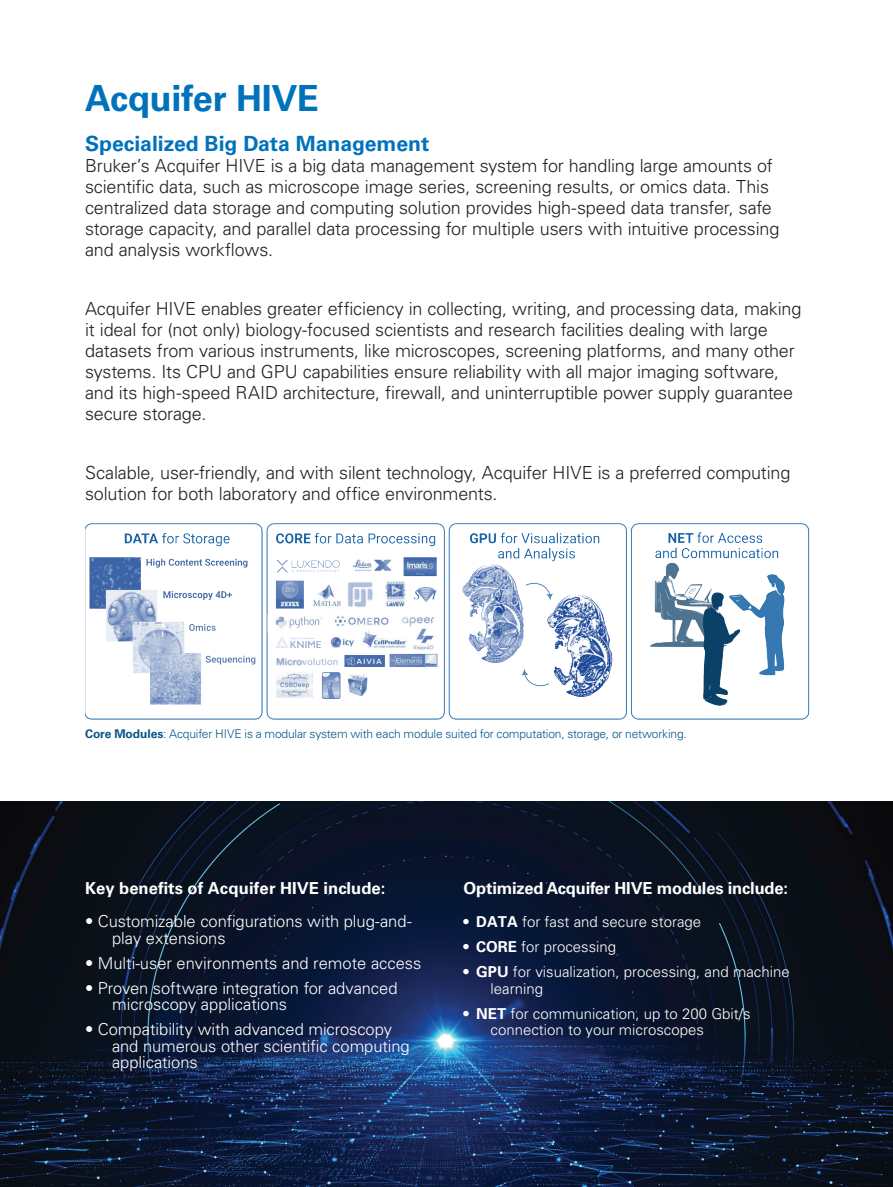
<style>
.page{position:relative;width:893px;height:1187px;background:#fff}
.page>*{position:absolute;margin:0;border:0;box-sizing:border-box;transform-origin:0 0}
.t1{font:700 36px "Univers LT Std";letter-spacing:-.01em;color:#0072bc}
.t2{font:700 21px "Univers LT Std";color:#0072bc}
.t3{font:300 18px/21px "Univers LT Std";letter-spacing:-.01em;color:#231f20}
.t4{font:300 16.5px/16.5px "Univers LT Std";color:#fff}
.t5{font:700 16.5px "Univers LT Std";letter-spacing:-.01em;color:#fff}
.t6{font:300 15px/16.5px "Univers LT Std";color:#fff}
.t7{font:300 12px "Univers LT Std";letter-spacing:-.015em;color:#085687}
.s1{font-weight:700}
</style>
<div class="page">
<img style="left:0;top:801px;width:893px;height:385px">
<img style="left:85px;top:523px;width:725px;height:197px">
<h1 class="t1" style="left:85px;top:77px;width:235px">Acquifer HIVE</h1>
<p class="t2" style="left:85px;top:131px;width:346px">Specialized Big Data Management</p>
<p class="t3" style="left:85px;top:155px;width:696px">Bruker’s Acquifer HIVE is a big data management system for handling large amounts of scientific data, such as microscope image series, screening results, or omics data. This centralized data storage and computing solution provides high-speed data transfer, safe storage capacity, and parallel data processing for multiple users with intuitive processing and analysis workflows.</p>
<p class="t3" style="left:85px;top:298px;width:718px">Acquifer HIVE enables greater efficiency in collecting, writing, and processing data, making it ideal for (not only) biology-focused scientists and research facilities dealing with large datasets from various instruments, like microscopes, screening platforms, and many other systems. Its CPU and GPU capabilities ensure reliability with all major imaging software, and its high-speed RAID architecture, firewall, and uninterruptible power supply guarantee secure storage.</p>
<p class="t3" style="left:85px;top:462px;width:707px">Scalable, user-friendly, and with silent technology, Acquifer HIVE is a preferred computing solution for both laboratory and office environments.</p>
<p class="t7" style="left:85px;top:726px;width:603px"><span class="s1">Core Modules</span>: Acquifer HIVE is a modular system with each module suited for computation, storage, or networking.</p>
<p class="t5" style="left:85px;top:878px;width:302px">Key benefits of Acquifer HIVE include:</p>
<p class="t4" style="left:112px;top:912px;width:301px;text-indent:-27px">• Customizable configurations with plug-and&shy;play extensions</p>
<p class="t4" style="left:85px;top:954px;width:338px">• Multi-user environments and remote access</p>
<p class="t4" style="left:112px;top:979px;width:287px;text-indent:-27px">• Proven software integration for advanced microscopy applications</p>
<p class="t4" style="left:112px;top:1020px;width:299px;text-indent:-27px">• Compatibility with advanced microscopy and numerous other scientific computing applications</p>
<p class="t5" style="left:463px;top:878px;width:326px">Optimized Acquifer HIVE modules include:</p>
<p class="t6" style="left:463px;top:913px;width:239px"><span class="s1">• DATA</span> for fast and secure storage</p>
<p class="t6" style="left:463px;top:938px;width:154px"><span class="s1">• CORE</span> for processing</p>
<p class="t6" style="left:490px;top:963px;width:301px;text-indent:-27px"><span class="s1">• GPU</span> for visualization, processing, and machine learning</p>
<p class="t6" style="left:490px;top:1005px;width:261px;text-indent:-27px"><span class="s1">• NET</span> for communication, up to 200 Gbit/s connection to your microscopes</p>
</div>
